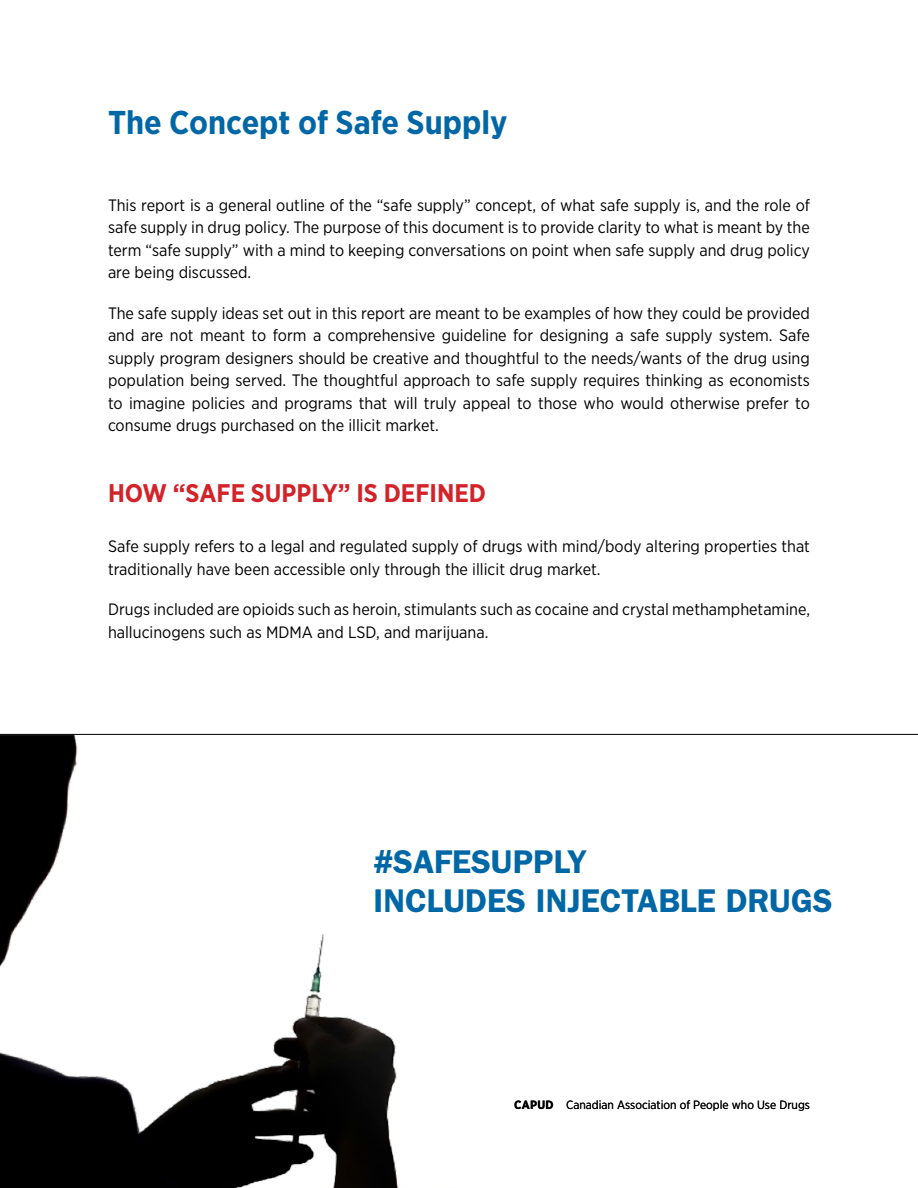
<style>
.page{position:relative;width:918px;height:1188px;background:#fff}
.page>*{position:absolute;margin:0;border:0;box-sizing:border-box;transform-origin:0 0}
.t1{font:600 33px/39.6px "ITC Franklin Gothic Std";color:#0067a7}
.t2{font:700 33px "Gotham Narrow";color:#0067a7}
.t3{font:700 25.5px "Gotham Narrow";color:#d2232a}
.t4{font:16.5px/22.5px "Gotham Narrow";color:#000;text-align:justify}
.t5{font:12px "Gotham Narrow";color:#000}
.s1{font-weight:700}
</style>
<div class="page">
<img style="left:0;top:735px;width:399px;height:453px">
<hr style="left:0;top:734px;width:918px;height:1px;background:#000">
<h1 class="t2" style="left:108px;top:102px;width:401px">The Concept of Safe Supply</h1>
<p class="t4" style="left:108px;top:194px;width:704px">This report is a general outline of the “safe supply” concept, of what safe supply is, and the role of safe supply in drug policy. The purpose of this document is to provide clarity to what is meant by the term “safe supply” with a mind to keeping conversations on point when safe supply and drug policy are being discussed.</p>
<p class="t4" style="left:108px;top:302px;width:704px">The safe supply ideas set out in this report are meant to be examples of how they could be provided and are not meant to form a comprehensive guideline for designing a safe supply system. Safe supply program designers should be creative and thoughtful to the needs/wants of the drug using population being served. The thoughtful approach to safe supply requires thinking as economists to imagine policies and programs that will truly appeal to those who would otherwise prefer to consume drugs purchased on the illicit market.</p>
<h2 class="t3" style="left:108px;top:477px;width:380px">HOW “SAFE SUPPLY” IS DEFINED</h2>
<p class="t4" style="left:108px;top:535px;width:703px">Safe supply refers to a legal and regulated supply of drugs with mind/body altering properties that traditionally have been accessible only through the illicit drug market.</p>
<p class="t4" style="left:108px;top:598px;width:704px">Drugs included are opioids such as heroin, stimulants such as cocaine and crystal methamphetamine, hallucinogens such as MDMA and LSD, and marijuana.</p>
<h1 class="t1" style="left:374px;top:842px;width:461px">#SAFESUPPLY<br>INCLUDES INJECTABLE DRUGS</h1>
<p class="t5" style="left:514px;top:1098px;width:297px"><span class="s1">CAPUD</span> Canadian Association of People who Use Drugs</p>
</div>
